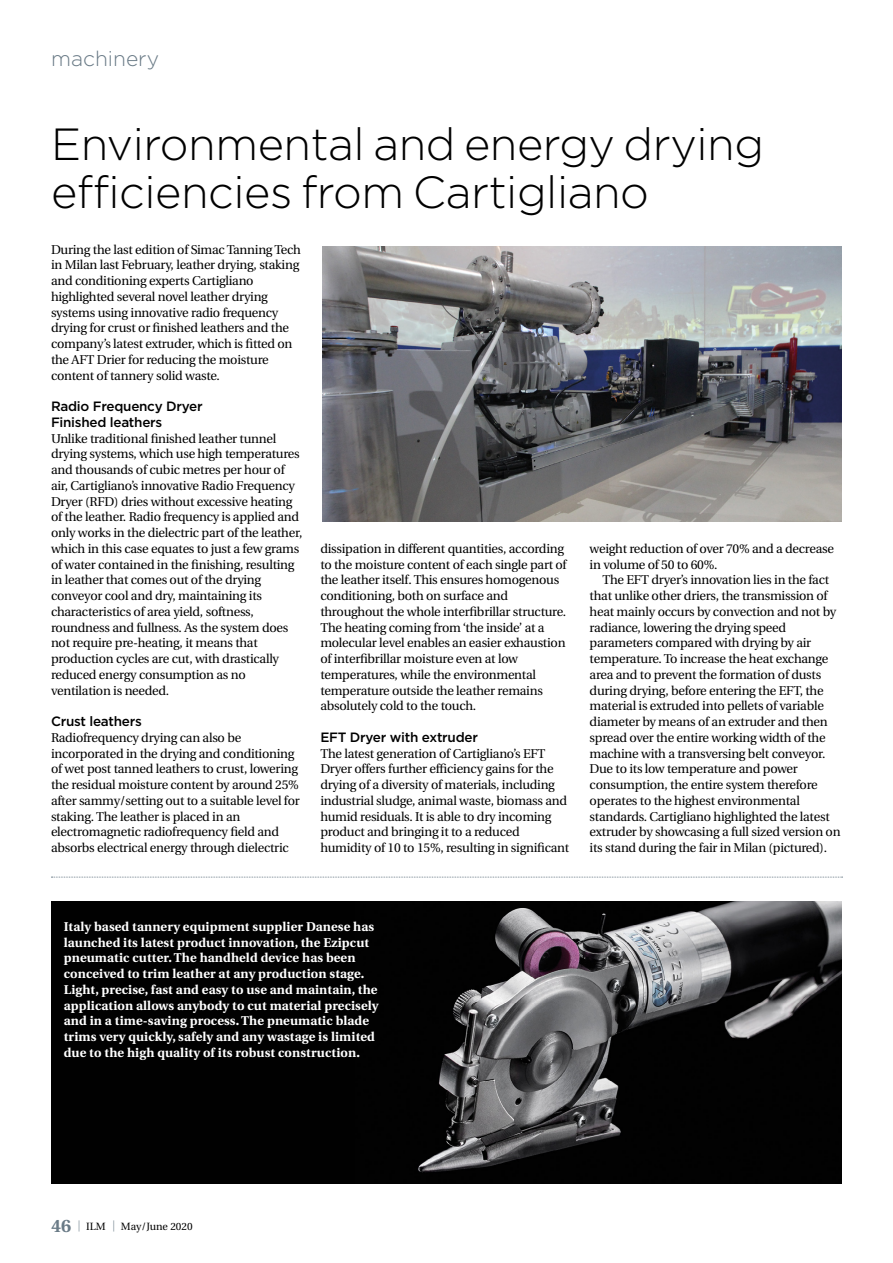
<style>
.page{position:relative;width:893px;height:1263px;background:#fff}
.page>*{position:absolute;margin:0;border:0;box-sizing:border-box;transform-origin:0 0}
.t1{font:300 45px/48px "Gotham";letter-spacing:-.01em;color:#000}
.t2{font:300 21px "Gotham";color:#697a86}
.t3{font:500 13.5px/15.8px "Gotham";letter-spacing:-.02em;color:#000}
.t4{font:12.75px/15.8px "Utopia";letter-spacing:-.02em;color:#000}
.t5{font:700 12.75px/15.8px "Utopia";letter-spacing:.01em;color:#fff}
.t6{font:10.5px "Utopia";color:#000}
.s1{font-weight:700;font-size:18px;color:#697a86}
.s2{font-family:"Gotham";font-weight:300;font-size:12px;color:#697a86}
</style>
<div class="page">
<svg style="left:51px;top:877px;width:792px;height:1px"></svg>
<img style="left:322px;top:247px;width:520px;height:274px">
<img style="left:51px;top:901px;width:791px;height:282px">
<h2 class="t2" style="left:51px;top:47px;width:110px">machinery</h2>
<h1 class="t1" style="left:51px;top:120px;width:714px">Environmental and energy drying efficiencies from Cartigliano</h1>
<p class="t4" style="left:51px;top:242px;width:251px">During the last edition of Simac Tanning Tech in Milan last February, leather drying, staking and conditioning experts Cartigliano highlighted several novel leather drying systems using innovative radio frequency drying for crust or finished leathers and the company’s latest extruder, which is fitted on the AFT Drier for reducing the moisture content of tannery solid waste.</p>
<p class="t3" style="left:51px;top:398px;width:153px">Radio Frequency Dryer<br>Finished leathers</p>
<p class="t4" style="left:51px;top:431px;width:253px">Unlike traditional finished leather tunnel drying systems, which use high temperatures and thousands of cubic metres per hour of air, Cartigliano’s innovative Radio Frequency Dryer (RFD) dries without excessive heating of the leather. Radio frequency is applied and only works in the dielectric part of the leather, which in this case equates to just a few grams of water contained in the finishing, resulting in leather that comes out of the drying conveyor cool and dry, maintaining its characteristics of area yield, softness, roundness and fullness. As the system does not require pre-heating, it means that production cycles are cut, with drastically reduced energy consumption as no ventilation is needed.</p>
<p class="t3" style="left:51px;top:713px;width:92px">Crust leathers</p>
<p class="t4" style="left:51px;top:730px;width:250px">Radiofrequency drying can also be incorporated in the drying and conditioning of wet post tanned leathers to crust, lowering the residual moisture content by around 25% after sammy/setting out to a suitable level for staking. The leather is placed in an electromagnetic radiofrequency field and absorbs electrical energy through dielectric</p>
<p class="t4" style="left:320px;top:541px;width:248px">dissipation in different quantities, according to the moisture content of each single part of the leather itself. This ensures homogenous conditioning, both on surface and throughout the whole interfibrillar structure.<br>The heating coming from ‘the inside’ at a molecular level enables an easier exhaustion of interfibrillar moisture even at low temperatures, while the environmental temperature outside the leather remains absolutely cold to the touch.</p>
<p class="t3" style="left:320px;top:729px;width:159px">EFT Dryer with extruder</p>
<p class="t4" style="left:320px;top:746px;width:250px">The latest generation of Cartigliano’s EFT Dryer offers further efficiency gains for the drying of a diversity of materials, including industrial sludge, animal waste, biomass and humid residuals. It is able to dry incoming product and bringing it to a reduced humidity of 10 to 15%, resulting in significant</p>
<p class="t4" style="left:590px;top:541px;width:246px">weight reduction of over 70% and a decrease in volume of 50 to 60%.</p>
<p class="t4" style="left:590px;top:572px;width:252px;text-indent:13px">The EFT dryer’s innovation lies in the fact that unlike other driers, the transmission of heat mainly occurs by convection and not by radiance, lowering the drying speed parameters compared with drying by air temperature. To increase the heat exchange area and to prevent the formation of dusts during drying, before entering the EFT, the material is extruded into pellets of variable diameter by means of an extruder and then spread over the entire working width of the machine with a transversing belt conveyor.<br>Due to its low temperature and power consumption, the entire system therefore operates to the highest environmental standards. Cartigliano highlighted the latest extruder by showcasing a full sized version on its stand during the fair in Milan (pictured).</p>
<p class="t5" style="left:64px;top:919px;width:316px">Italy based tannery equipment supplier Danese has launched its latest product innovation, the Ezipcut pneumatic cutter. The handheld device has been conceived to trim leather at any production stage.<br>Light, precise, fast and easy to use and maintain, the application allows anybody to cut material precisely and in a time-saving process. The pneumatic blade trims very quickly, safely and any wastage is limited due to the high quality of its robust construction.</p>
<p class="t6" style="left:51px;top:1221px;width:143px"><span class="s1">46</span> <span class="s2">|</span> ILM <span class="s2">|</span> May/June 2020</p>
</div>
